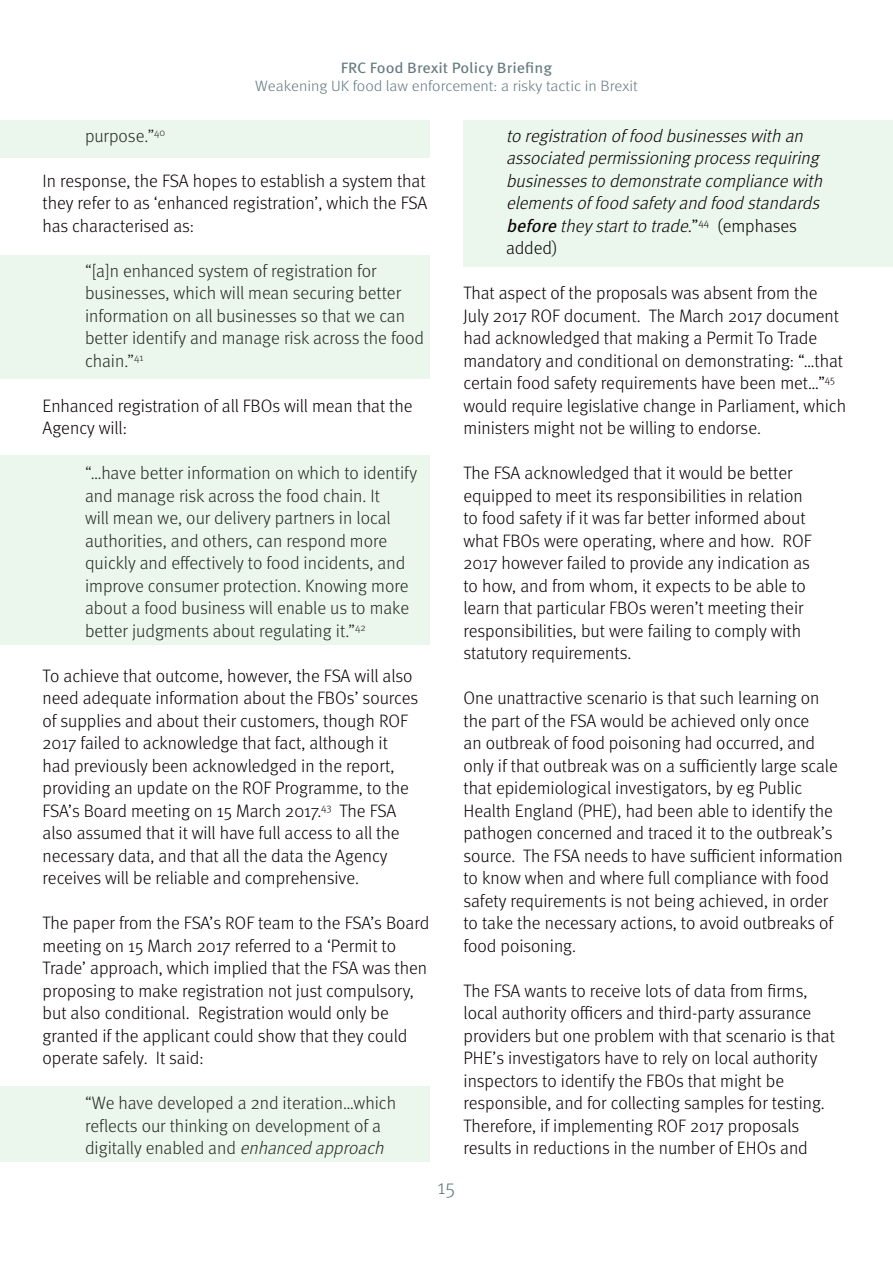
<style>
.page{position:relative;width:893px;height:1263px;background:#fff}
.page>*{position:absolute;margin:0;border:0;box-sizing:border-box;transform-origin:0 0}
.t1{font:300 21px "Meta OT";color:#677d81}
.t2{font:300 18px/22.5px "Meta OT";color:#090304}
.t3{font:italic 300 18px/22.5px "Meta OT";letter-spacing:-.005em;color:#090304}
.t4{font:300 15px "Meta OT";color:#667b80;scale:1.08 1}
.t5{font:15px "Meta OT";color:#667b80;scale:1.08 1}
.s1{font-style:italic}
.s2{font-weight:400}
.s3{font-style:normal}
</style>
<div class="page">
<div style="left:463px;top:120px;width:430px;height:146px;background:#ebf6ed"></div>
<div style="left:0;top:120px;width:429px;height:38px;background:#ebf6ed"></div>
<div style="left:0;top:255px;width:429px;height:123px;background:#ebf6ed"></div>
<div style="left:0;top:455px;width:429px;height:190px;background:#ebf6ed"></div>
<div style="left:0;top:1086px;width:429px;height:76px;background:#ebf6ed"></div>
<p class="t5" style="left:341px;top:59px;width:197px">FRC Food Brexit Policy Briefing</p>
<p class="t4" style="left:255px;top:77px;width:356px">Weakening UK food law enforcement: a risky tactic in Brexit</p>
<p class="t2" style="left:85px;top:125px;width:82px">purpose.”<sup>40</sup></p>
<p class="t2" style="left:43px;top:170px;width:386px;text-align:justify">In response, the FSA hopes to establish a system that they refer to as ‘enhanced registration’, which the FSA has characterised as:</p>
<p class="t2" style="left:85px;top:260px;width:341px">“[a]n enhanced system of registration for businesses, which will mean securing better information on all businesses so that we can better identify and manage risk across the food chain.”<sup>41</sup></p>
<p class="t2" style="left:43px;top:395px;width:372px">Enhanced registration of all FBOs will mean that the<br>Agency will:</p>
<p class="t2" style="left:85px;top:462px;width:334px">“…have better information on which to identify and manage risk across the food chain. It<br>will mean we, our delivery partners in local authorities, and others, can respond more quickly and effectively to food incidents, and improve consumer protection. Knowing more about a food business will enable us to make better judgments about regulating it.”<sup>42</sup></p>
<p class="t2" style="left:43px;top:665px;width:377px">To achieve that outcome, however, the FSA will also need adequate information about the FBOs’ sources of supplies and about their customers, though ROF 2017 failed to acknowledge that fact, although it had previously been acknowledged in the report, providing an update on the ROF Programme, to the FSA’s Board meeting on 15 March 2017.<sup>43</sup> The FSA also assumed that it will have full access to all the necessary data, and that all the data the Agency receives will be reliable and comprehensive.</p>
<p class="t2" style="left:43px;top:912px;width:388px">The paper from the FSA’s ROF team to the FSA’s Board meeting on 15 March 2017 referred to a ‘Permit to Trade’ approach, which implied that the FSA was then proposing to make registration not just compulsory, but also conditional. Registration would only be granted if the applicant could show that they could operate safely. It said:</p>
<p class="t2" style="left:85px;top:1092px;width:313px">“We have developed a 2nd iteration…which reflects our thinking on development of a digitally enabled and <span class="s1">enhanced approach</span></p>
<p class="t3" style="left:506px;top:125px;width:322px">to registration of food businesseswith an associated permissioning processrequiring businessesto demonstrate compliance with elementsof food safetyand food standards <span class="s2">before</span> theystartto trade.<span class="s3">”</span> <sup>4</sup> <sup>4</sup> <span class="s3">( e m p h a s e s added)</span></p>
<p class="t2" style="left:463px;top:282px;width:384px">That aspect of the proposals was absent from the July 2017 ROF document. The March 2017 document had acknowledged that making a Permit To Trade mandatory and conditional on demonstrating: “…that certain food safety requirements have been met…”<sup>45 </sup>would require legislative change in Parliament, which ministers might not be willing to endorse.</p>
<p class="t2" style="left:463px;top:462px;width:350px">The FSA acknowledged that it would be better equipped to meet its responsibilities in relation to food safety if it was far better informed about what FBOs were operating, where and how. ROF 2017 however failed to provide any indication as to how, and from whom, it expects to be able to learn that particular FBOs weren’t meeting their responsibilities, but were failing to comply with statutory requirements.</p>
<p class="t2" style="left:463px;top:687px;width:381px">One unattractive scenario is that such learning on the part of the FSA would be achieved only once<br>an outbreak of food poisoning had occurred, and only if that outbreak was on a sufficiently large scale that epidemiological investigators, by eg Public Health England (PHE), had been able to identify the pathogen concerned and traced it to the outbreak’s source. The FSA needs to have sufficient information to know when and where full compliance with food safety requirements is not being achieved, in order to take the necessary actions, to avoid outbreaks of food poisoning.</p>
<p class="t2" style="left:463px;top:980px;width:373px">The FSA wants to receive lots of data from firms, local authority officers and third-party assurance providers but one problem with that scenario is that PHE’s investigators have to rely on local authority inspectors to identify the FBOs that might be responsible, and for collecting samples for testing.<br>Therefore, if implementing ROF 2017 proposals results in reductions in the number of EHOs and</p>
<p class="t1" style="left:438px;top:1174px;width:19px">15</p>
</div>
